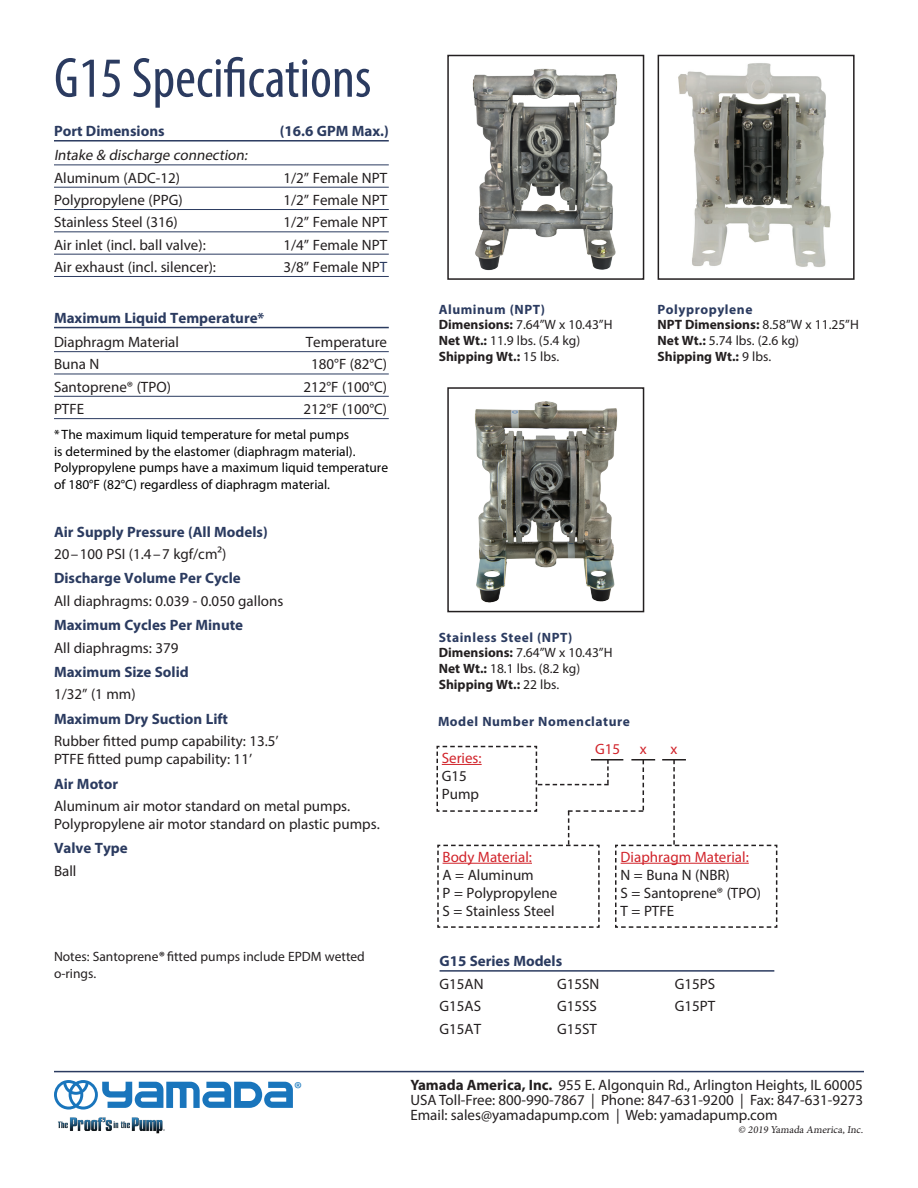
<style>
.page{position:relative;width:918px;height:1188px;background:#fff}
.page>*{position:absolute;margin:0;border:0;box-sizing:border-box;transform-origin:0 0}
.t1{font:condensed 57px "Myriad Pro";color:#2b3b60}
.t2{font:18.9px "Myriad Pro";color:#1576bd}
.t3{font:15px/18px "Myriad Pro";color:#231f20}
.t4{font:700 15px "Myriad Pro";color:#2b3b60}
.t5{font:15px "Myriad Pro";color:#d1232a}
.t6{font:italic 15px "Myriad Pro";color:#231f20}
.t7{font:13.5px/15.8px "Myriad Pro";color:#231f20}
.t8{font:13.5px/16.5px "Myriad Pro";color:#000}
.t9{font:700 13.5px "Myriad Pro";letter-spacing:.04em;color:#2b3b60}
.t10{font:10.5px "Minion Pro";color:#231f20}
.s1{color:#2b3b60}
.s2{font-weight:700;font-style:italic}
.s3{font-weight:700;color:#2b3b60}
.s4{font-weight:700}
</style>
<div class="page">
<hr style="left:54px;top:1071px;width:810px;height:1px;background:#2b3b60">
<svg style="left:54px;top:1080px;width:239px;height:30px"></svg>
<img style="left:58px;top:1117px;width:107px;height:17px">
<hr style="left:54px;top:140px;width:335px;height:2px;background:#2b3b60">
<hr style="left:54px;top:165px;width:335px;height:1px;background:#2b3b60">
<hr style="left:54px;top:187px;width:335px;height:1px;background:#2b3b60">
<hr style="left:54px;top:209px;width:335px;height:1px;background:#2b3b60">
<hr style="left:54px;top:231px;width:335px;height:1px;background:#2b3b60">
<hr style="left:54px;top:254px;width:335px;height:1px;background:#2b3b60">
<hr style="left:54px;top:276px;width:335px;height:1px;background:#2b3b60">
<hr style="left:54px;top:327px;width:335px;height:1px;background:#2b3b60">
<hr style="left:54px;top:351px;width:335px;height:1px;background:#2b3b60">
<hr style="left:54px;top:374px;width:335px;height:1px;background:#2b3b60">
<hr style="left:54px;top:396px;width:335px;height:1px;background:#2b3b60">
<hr style="left:54px;top:418px;width:335px;height:1px;background:#2b3b60">
<img style="left:678px;top:63px;width:153px;height:204px">
<div style="left:658px;top:55px;width:197px;height:225px;border:2px solid #231f20"></div>
<svg style="left:436px;top:745px;width:342px;height:183px"></svg>
<hr style="left:591px;top:759px;width:32px;height:2px;background:#231f20">
<hr style="left:631px;top:759px;width:24px;height:2px;background:#231f20">
<hr style="left:662px;top:759px;width:24px;height:2px;background:#231f20">
<hr style="left:440px;top:970px;width:334px;height:2px;background:#2b3b60">
<img style="left:474px;top:401px;width:144px;height:202px">
<div style="left:447px;top:387px;width:197px;height:225px;border:2px solid #231f20"></div>
<img style="left:472px;top:68px;width:146px;height:203px">
<div style="left:447px;top:55px;width:197px;height:225px;border:2px solid #231f20"></div>
<h1 class="t1" style="left:54px;top:43px;width:319px">G15 Specifications</h1>
<p class="t4" style="left:54px;top:121px;width:112px">Port Dimensions</p>
<p class="t6" style="left:54px;top:146px;width:198px">Intake &amp; discharge connection:</p>
<p class="t3" style="left:54px;top:168px;width:127px">Aluminum (ADC-12)</p>
<p class="t3" style="left:283px;top:168px;width:105px">1/2” Female NPT</p>
<p class="t3" style="left:54px;top:191px;width:130px">Polypropylene (PPG)</p>
<p class="t3" style="left:283px;top:191px;width:105px">1/2” Female NPT</p>
<p class="t3" style="left:54px;top:213px;width:125px">Stainless Steel (316)</p>
<p class="t3" style="left:283px;top:213px;width:105px">1/2” Female NPT</p>
<p class="t3" style="left:54px;top:235px;width:153px">Air inlet (incl. ball valve):</p>
<p class="t3" style="left:283px;top:235px;width:105px">1/4” Female NPT</p>
<p class="t3" style="left:54px;top:258px;width:164px">Air exhaust (incl. silencer):</p>
<p class="t3" style="left:283px;top:258px;width:105px">3/8” Female NP<span class="s1">T</span></p>
<p class="t4" style="left:54px;top:308px;width:212px">Maximum Liquid Temperature*</p>
<p class="t3" style="left:54px;top:333px;width:127px">Diaphragm Material</p>
<p class="t3" style="left:306px;top:333px;width:83px">Temperature</p>
<p class="t3" style="left:54px;top:355px;width:47px">Buna N</p>
<p class="t3" style="left:311px;top:355px;width:78px">180°F (82°C)</p>
<p class="t3" style="left:54px;top:377px;width:119px">Santoprene® (TPO)</p>
<p class="t3" style="left:303px;top:377px;width:85px">212°F (100°C)</p>
<p class="t3" style="left:54px;top:400px;width:32px">PTFE</p>
<p class="t3" style="left:303px;top:400px;width:85px">212°F (100°C)</p>
<p class="t8" style="left:54px;top:426px;width:336px">* The maximum liquid temperature for metal pumps<br>is determined by the elastomer (diaphragm material).<br>Polypropylene pumps have a maximum liquid temperature of 180°F (82°C) regardless of diaphragm material.</p>
<p class="t4" style="left:54px;top:522px;width:215px">Air Supply Pressure (All Models)</p>
<p class="t3" style="left:54px;top:545px;width:174px">20–100 PSI (1.4–7 kgf/cm²)</p>
<p class="t4" style="left:54px;top:569px;width:188px">Discharge Volume Per Cycle</p>
<p class="t3" style="left:54px;top:591px;width:231px">All diaphragms: 0.039 - 0.050 gallons</p>
<p class="t4" style="left:54px;top:615px;width:191px">Maximum Cycles Per Minute</p>
<p class="t3" style="left:54px;top:638px;width:126px">All diaphragms: 379</p>
<p class="t4" style="left:54px;top:662px;width:136px">Maximum Size Solid</p>
<p class="t3" style="left:54px;top:685px;width:83px">1/32” (1 mm)</p>
<p class="t4" style="left:54px;top:709px;width:176px">Maximum Dry Suction Lift</p>
<p class="t3" style="left:54px;top:732px;width:226px">Rubber fitted pump capability: 13.5’<br>PTFE fitted pump capability: 11’</p>
<p class="t4" style="left:54px;top:774px;width:66px">Air Motor</p>
<p class="t3" style="left:54px;top:797px;width:327px">Aluminum air motor standard on metal pumps.<br>Polypropylene air motor standard on plastic pumps.</p>
<p class="t4" style="left:54px;top:839px;width:75px">Valve Type</p>
<p class="t3" style="left:54px;top:861px;width:24px">Ball</p>
<p class="t4" style="left:280px;top:121px;width:110px">(16.6 GPM Max.)</p>
<p class="t7" style="left:54px;top:948px;width:312px;line-height:16.5px">Notes: Santoprene<span class="s2">®</span> fitted pumps include EPDM wetted o-rings.</p>
<p class="t2" style="left:294px;top:1077px;width:9px">®</p>
<p class="t7" style="left:439px;top:301px;width:175px"><span class="s3">Aluminum (NPT)<br></span><span class="s4">Dimensions:</span> 7.64”W x 10.43”H<br><span class="s4">Net Wt.:</span> 11.9 lbs. (5.4 kg)<br><span class="s4">Shipping Wt.:</span> 15 lbs.</p>
<p class="t7" style="left:658px;top:301px;width:203px"><span class="s3">Polypropylene<br></span><span class="s4">NPT Dimensions:</span> 8.58”W x 11.25”H<br><span class="s4">Net Wt.:</span> 5.74 lbs. (2.6 kg)<br><span class="s4">Shipping Wt.:</span> 9 lbs.</p>
<p class="t7" style="left:439px;top:629px;width:175px"><span class="s3">Stainless Steel (NPT)<br></span><span class="s4">Dimensions:</span> 7.64”W x 10.43”H<br><span class="s4">Net Wt.:</span> 18.1 lbs. (8.2 kg)<br><span class="s4">Shipping Wt.:</span> 22 lbs.</p>
<p class="t9" style="left:438px;top:713px;width:193px">Model Number Nomenclature</p>
<p class="t5" style="left:442px;top:749px;width:41px">Series:</p>
<p class="t3" style="left:442px;top:767px;width:39px">G15<br>Pump</p>
<p class="t5" style="left:595px;top:740px;width:27px">G15</p>
<p class="t5" style="left:640px;top:740px;width:8px">x</p>
<p class="t5" style="left:671px;top:740px;width:8px">x</p>
<p class="t5" style="left:443px;top:847px;width:91px">Body Material:</p>
<p class="t3" style="left:443px;top:865px;width:116px">A = Aluminum<br>P = Polypropylene<br>S = Stainless Steel</p>
<p class="t5" style="left:621px;top:847px;width:130px">Diaphragm Material:</p>
<p class="t3" style="left:621px;top:865px;width:142px">N = Buna N (NBR)<br>S = Santoprene® (TPO)<br>T = PTFE</p>
<p class="t4" style="left:440px;top:951px;width:124px">G15 Series Models</p>
<p class="t3" style="left:440px;top:973px;width:46px;line-height:22.4px">G15AN<br>G15AS<br>G15AT</p>
<p class="t3" style="left:557px;top:973px;width:44px;line-height:22.4px">G15SN<br>G15SS<br>G15ST</p>
<p class="t3" style="left:675px;top:973px;width:42px;line-height:22.4px">G15PS<br>G15PT</p>
<p class="t3" style="left:410px;top:1077px;width:454px;line-height:15px;text-align:justify"><span class="s4">Yamada America, Inc.</span> 955 E. Algonquin Rd., Arlington Heights, IL 60005<br>USA Toll-Free: 800-990-7867 | Phone: 847-631-9200 | Fax: 847-631-9273<br>Email: sales@yamadapump.com | Web: yamadapump.com</p>
<p class="t10" style="left:738px;top:1123px;width:128px">© 2019 Yamada America, Inc.</p>
</div>
